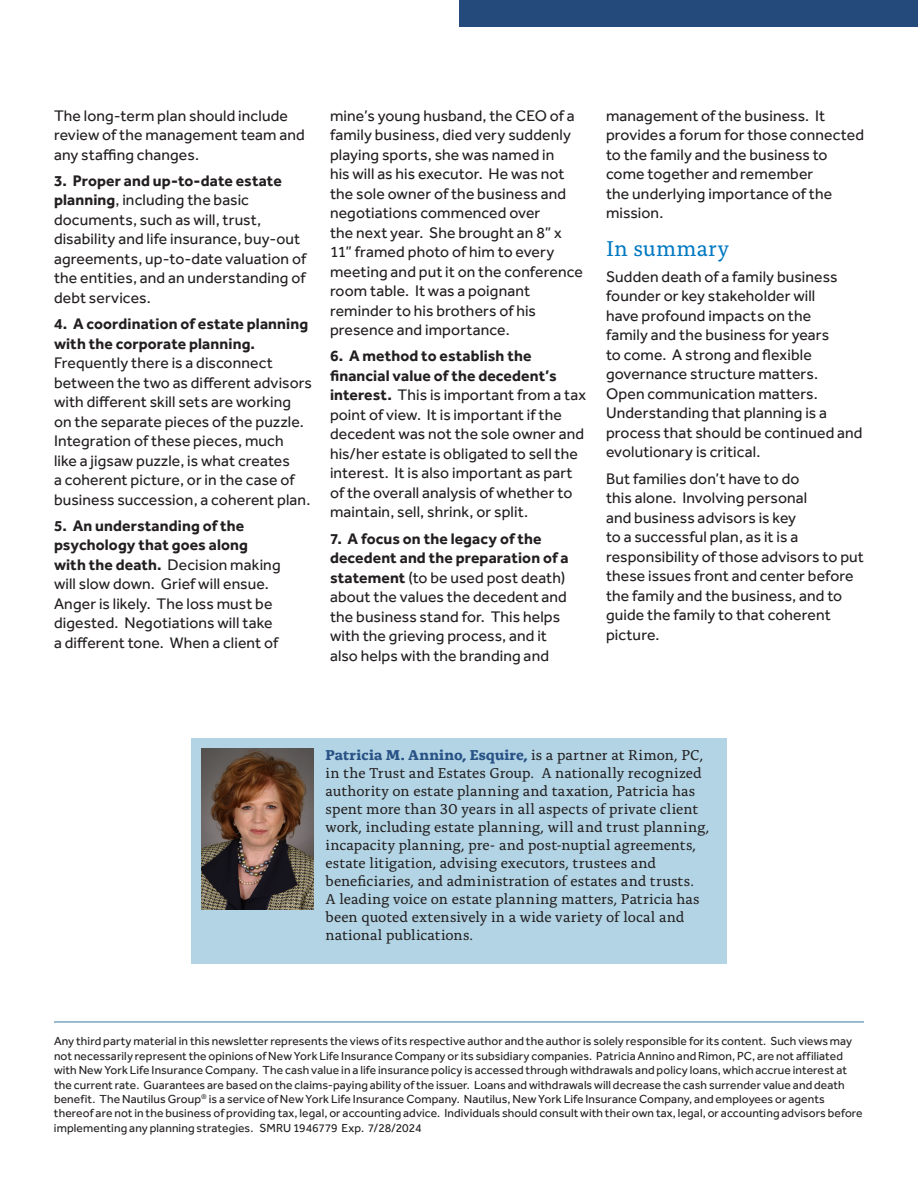
<style>
.page{position:relative;width:918px;height:1188px;background:#fff}
.page>*{position:absolute;margin:0;border:0;box-sizing:border-box;transform-origin:0 0}
.body_effra_10_12{font:22.5px "Alda Pro";letter-spacing:.01em;color:#0079c2}
.body_effra_10_12-2{font:15.75px/19.5px "Effra Pro";letter-spacing:.01em;color:#231f20}
.t1{font:15px/18px "Alda Pro";letter-spacing:.005em;color:#231f20}
.Fine_Print{font:12px/14.5px "Effra Pro";letter-spacing:.01em;color:#231f20}
.s1{font-weight:700}
.s2{font-weight:700;color:#295286}
</style>
<div class="page">
<hr style="left:54px;top:1021px;width:810px;height:2px;background:#7ba5c0">
<div style="left:459px;top:0;width:459px;height:27px;background:#234a7a"></div>
<div style="left:191px;top:738px;width:536px;height:225px;background:#b2d4e4"></div>
<img style="left:202px;top:748px;width:112px;height:161px">
<p class="body_effra_10_12-2" style="left:54px;top:105px;width:252px">The long-term plan should include review of the management team and any staffing changes.</p>
<p class="body_effra_10_12-2" style="left:54px;top:171px;width:254px"><span class="s1">3. Proper and up-to-date estate planning</span>, including the basic documents, such as will, trust, disability and life insurance, buy-out agreements, up-to-date valuation of the entities, and an understanding of debt services.</p>
<p class="body_effra_10_12-2" style="left:54px;top:314px;width:260px"><span class="s1">4. A coordination of estate planning with the corporate planning.<br></span>Frequently there is a disconnect between the two as different advisors with different skill sets are working on the separate pieces of the puzzle.<br>Integration of these pieces, much<br>like a jigsaw puzzle, is what creates<br>a coherent picture, or in the case of business succession, a coherent plan.</p>
<p class="body_effra_10_12-2" style="left:54px;top:516px;width:228px"><span class="s1">5. An understanding of the psychology that goes along with the death.</span> Decision making will slow down. Grief will ensue.<br>Anger is likely. The loss must be digested. Negotiations will take a different tone. When a client of</p>
<p class="body_effra_10_12-2" style="left:330px;top:105px;width:254px">mine’s young husband, the CEO of a family business, died very suddenly playing sports, she was named in<br>his will as his executor. He was not the sole owner of the business and negotiations commenced over<br>the next year. She brought an 8” x<br>11” framed photo of him to every meeting and put it on the conference room table. It was a poignant reminder to his brothers of his presence and importance.</p>
<p class="body_effra_10_12-2" style="left:330px;top:346px;width:258px"><span class="s1">6. A method to establish the financial value of the decedent’s interest.</span> This is important from a tax point of view. It is important if the decedent was not the sole owner and his/her estate is obligated to sell the interest. It is also important as part of the overall analysis of whether to maintain, sell, shrink, or split.</p>
<p class="body_effra_10_12-2" style="left:330px;top:528px;width:240px"><span class="s1">7. A focus on the legacy of the decedent and the preparation of a statement</span> (to be used post death) about the values the decedent and the business stand for. This helps with the grieving process, and it also helps with the branding and</p>
<p class="body_effra_10_12-2" style="left:606px;top:105px;width:260px">management of the business. It provides a forum for those connected to the family and the business to come together and remember<br>the underlying importance of the mission.</p>
<p class="body_effra_10_12" style="left:606px;top:231px;width:124px">In summary</p>
<p class="body_effra_10_12-2" style="left:606px;top:267px;width:258px">Sudden death of a family business founder or key stakeholder will<br>have profound impacts on the<br>family and the business for years<br>to come. A strong and flexible governance structure matters.<br>Open communication matters.<br>Understanding that planning is a process that should be continued and evolutionary is critical.</p>
<p class="body_effra_10_12-2" style="left:606px;top:468px;width:259px">But families don’t have to do<br>this alone. Involving personal<br>and business advisors is key<br>to a successful plan, as it is a responsibility of those advisors to put these issues front and center before the family and the business, and to guide the family to that coherent picture.</p>
<p class="t1" style="left:326px;top:744px;width:385px"><span class="s2">Patricia M. Annino, Esquire,</span> is a partner at Rimon, PC, in the Trust and Estates Group. A nationally recognized authority on estate planning and taxation, Patricia has spent more than 30 years in all aspects of private client work, including estate planning, will and trust planning, incapacity planning, pre- and post-nuptial agreements, estate litigation, advising executors, trustees and beneficiaries, and administration of estates and trusts.<br>A leading voice on estate planning matters, Patricia has been quoted extensively in a wide variety of local and national publications.</p>
<p class="Fine_Print" style="left:54px;top:1034px;width:810px">Any third party material in this newsletter represents the views of its respective author and the author is solely responsible for its content. Such views may not necessarily represent the opinions of New York Life Insurance Company or its subsidiary companies. Patricia Annino and Rimon, PC, are not affiliated with New York Life Insurance Company. The cash value in a life insurance policy is accessed through withdrawals and policy loans, which accrue interest at the current rate. Guarantees are based on the claims-paying ability of the issuer. Loans and withdrawals will decrease the cash surrender value and death benefit. The Nautilus Group<sup>®</sup> is a service of New York Life Insurance Company. Nautilus, New York Life Insurance Company, and employees or agents thereof are not in the business of providing tax, legal, or accounting advice. Individuals should consult with their own tax, legal, or accounting advisors before implementing any planning strategies. SMRU 1946779 Exp. 7/28/2024</p>
</div>
